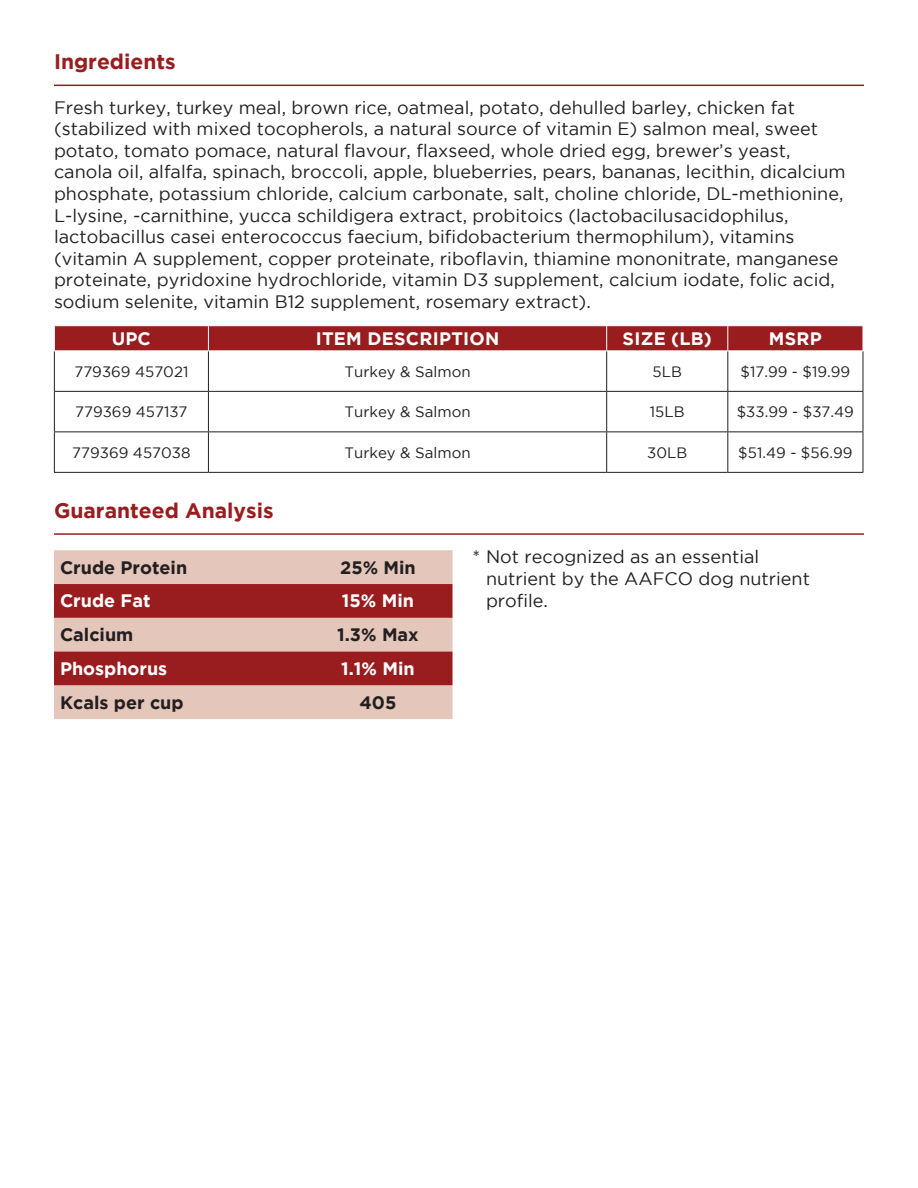
<style>
.page{position:relative;width:918px;height:1188px;background:#fff}
.page>*{position:absolute;margin:0;border:0;box-sizing:border-box;transform-origin:0 0}
.t1{font:700 21px "Gotham";color:#991c1f}
.t2{font:18px/21.6px "Gotham";color:#231f20}
.t3{font:700 18px "Gotham";color:#fff}
.t4{font:700 18px "Gotham";color:#231f20}
.t5{font:15px "Gotham";color:#231f20}
</style>
<div class="page">
<hr style="left:54px;top:85px;width:810px;height:1px;background:#991c1f">
<hr style="left:54px;top:533px;width:810px;height:2px;background:#991c1f">
<hr style="left:54px;top:351px;width:1px;height:40px;background:#231f20">
<hr style="left:208px;top:351px;width:1px;height:40px;background:#231f20">
<hr style="left:606px;top:351px;width:1px;height:40px;background:#231f20">
<hr style="left:727px;top:351px;width:1px;height:40px;background:#231f20">
<hr style="left:863px;top:351px;width:1px;height:40px;background:#231f20">
<hr style="left:54px;top:391px;width:154px;height:1px;background:#231f20">
<hr style="left:54px;top:392px;width:1px;height:39px;background:#231f20">
<hr style="left:208px;top:391px;width:399px;height:1px;background:#231f20">
<hr style="left:208px;top:392px;width:1px;height:39px;background:#231f20">
<hr style="left:607px;top:391px;width:121px;height:1px;background:#231f20">
<hr style="left:606px;top:392px;width:1px;height:39px;background:#231f20">
<hr style="left:728px;top:391px;width:135px;height:1px;background:#231f20">
<hr style="left:727px;top:392px;width:1px;height:39px;background:#231f20">
<hr style="left:863px;top:392px;width:1px;height:39px;background:#231f20">
<hr style="left:54px;top:431px;width:154px;height:1px;background:#231f20">
<hr style="left:54px;top:432px;width:1px;height:40px;background:#231f20">
<hr style="left:208px;top:431px;width:399px;height:1px;background:#231f20">
<hr style="left:208px;top:432px;width:1px;height:40px;background:#231f20">
<hr style="left:607px;top:431px;width:121px;height:1px;background:#231f20">
<hr style="left:606px;top:432px;width:1px;height:40px;background:#231f20">
<hr style="left:728px;top:431px;width:135px;height:1px;background:#231f20">
<hr style="left:727px;top:432px;width:1px;height:40px;background:#231f20">
<hr style="left:863px;top:432px;width:1px;height:40px;background:#231f20">
<hr style="left:54px;top:472px;width:154px;height:1px;background:#231f20">
<hr style="left:208px;top:472px;width:399px;height:1px;background:#231f20">
<hr style="left:607px;top:472px;width:121px;height:1px;background:#231f20">
<hr style="left:728px;top:472px;width:135px;height:1px;background:#231f20">
<div style="left:54px;top:326px;width:809px;height:24px;background:#991c1f"></div>
<div style="left:54px;top:550px;width:399px;height:169px;background:#e4c6ba"></div>
<svg style="left:54px;top:584px;width:399px;height:101px;background:#b25553"></svg>
<p class="t1" style="left:54px;top:50px;width:123px">Ingredients</p>
<p class="t2" style="left:54px;top:96px;width:793px">Fresh turkey, turkey meal, brown rice, oatmeal, potato, dehulled barley, chicken fat (stabilized with mixed tocopherols, a natural source of vitamin E) salmon meal, sweet potato, tomato pomace, natural flavour, flaxseed, whole dried egg, brewer’s yeast, canola oil, alfalfa, spinach, broccoli, apple, blueberries, pears, bananas, lecithin, dicalcium phosphate, potassium chloride, calcium carbonate, salt, choline chloride, DL-methionine, L-lysine, -carnithine, yucca schildigera extract, probitoics (lactobacilusacidophilus, lactobacillus casei enterococcus faecium, bifidobacterium thermophilum), vitamins (vitamin A supplement, copper proteinate, riboflavin, thiamine mononitrate, manganese proteinate, pyridoxine hydrochloride, vitamin D3 supplement, calcium iodate, folic acid, sodium selenite, vitamin B12 supplement, rosemary extract).</p>
<p class="t3" style="left:112px;top:328px;width:40px">UPC</p>
<p class="t3" style="left:316px;top:328px;width:185px">ITEM DESCRIPTION</p>
<p class="t3" style="left:623px;top:328px;width:91px">SIZE (LB)</p>
<p class="t3" style="left:769px;top:328px;width:54px">MSRP</p>
<p class="t5" style="left:74px;top:363px;width:115px">779369 457021</p>
<p class="t5" style="left:344px;top:363px;width:128px">Turkey &amp; Salmon</p>
<p class="t5" style="left:653px;top:363px;width:31px">5LB</p>
<p class="t5" style="left:741px;top:363px;width:111px">$17.99 - $19.99</p>
<p class="t5" style="left:75px;top:403px;width:114px">779369 457137</p>
<p class="t5" style="left:344px;top:403px;width:128px">Turkey &amp; Salmon</p>
<p class="t5" style="left:650px;top:403px;width:36px">15LB</p>
<p class="t5" style="left:737px;top:403px;width:119px">$33.99 - $37.49</p>
<p class="t5" style="left:72px;top:444px;width:120px">779369 457038</p>
<p class="t5" style="left:344px;top:444px;width:128px">Turkey &amp; Salmon</p>
<p class="t5" style="left:647px;top:444px;width:42px">30LB</p>
<p class="t5" style="left:738px;top:444px;width:116px">$51.49 - $56.99</p>
<p class="t1" style="left:54px;top:498px;width:221px">Guaranteed Analysis</p>
<p class="t4" style="left:60px;top:557px;width:129px">Crude Protein</p>
<p class="t4" style="left:340px;top:557px;width:77px">25% Min</p>
<p class="t3" style="left:60px;top:591px;width:92px">Crude Fat</p>
<p class="t3" style="left:342px;top:591px;width:74px">15% Min</p>
<p class="t4" style="left:60px;top:624px;width:75px">Calcium</p>
<p class="t4" style="left:337px;top:624px;width:83px">1.3% Max</p>
<p class="t3" style="left:60px;top:658px;width:109px">Phosphorus</p>
<p class="t3" style="left:341px;top:658px;width:75px">1.1% Min</p>
<p class="t4" style="left:60px;top:692px;width:125px">Kcals per cup</p>
<p class="t4" style="left:360px;top:692px;width:38px">405</p>
<p class="t2" style="left:486px;top:546px;width:325px;text-indent:-14px">* Not recognized as an essential nutrient by the AAFCO dog nutrient profile.</p>
</div>
